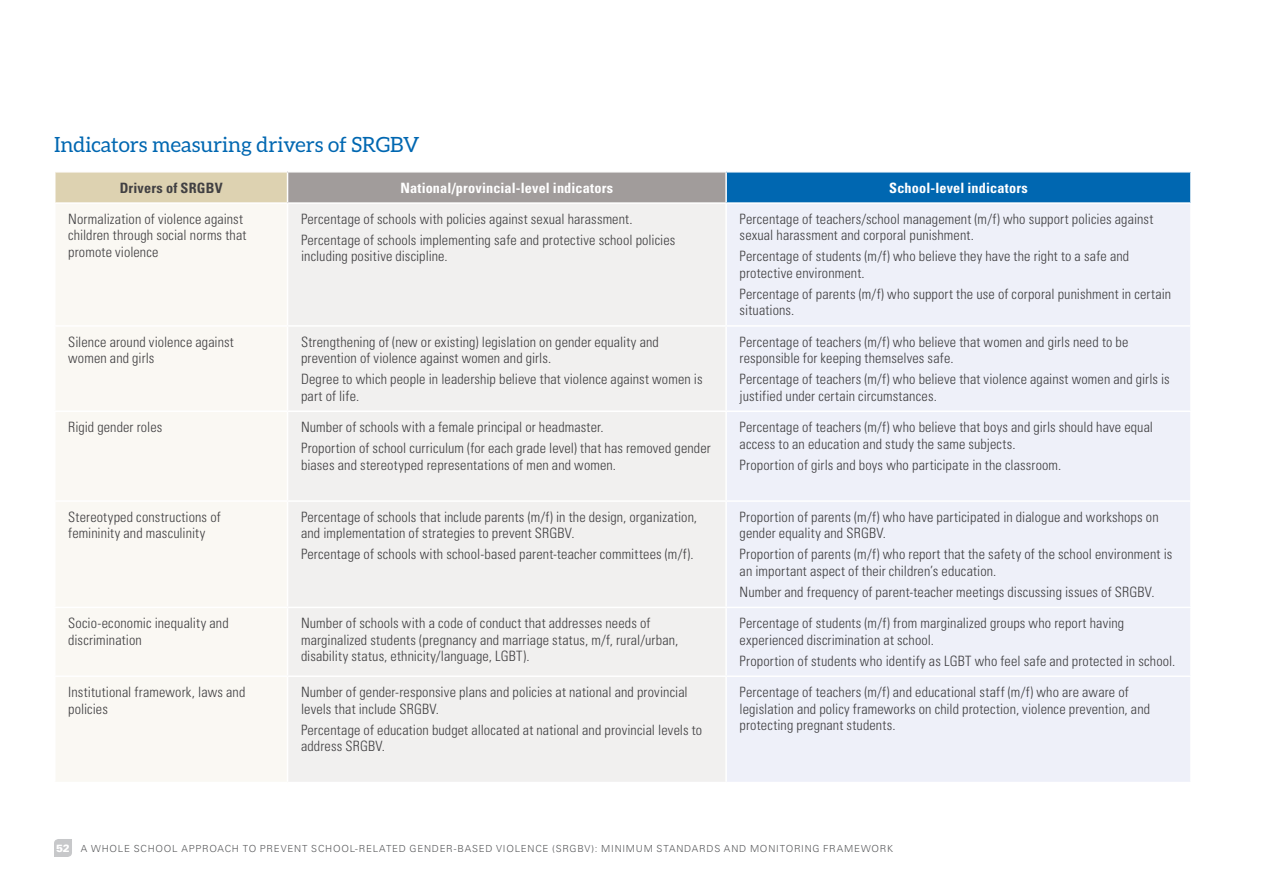
<style>
.page{position:relative;width:1263px;height:893px;background:#fff}
.page>*{position:absolute;margin:0;border:0;box-sizing:border-box;transform-origin:0 0}
.t1{font:21px "Aleo";color:#0067b1}
.t2{font:300 condensed 14.25px/16.5px "Univers LT Std";letter-spacing:.01em;color:#414042}
.t3{font:700 condensed 14.25px "Univers LT Std";letter-spacing:.01em;color:#fff}
.t4{font:700 condensed 14.25px "Univers LT Std";letter-spacing:.015em;color:#414042}
.t5{font:300 9.75px "Univers LT Pro 45";letter-spacing:.075em;color:#58595b}
.s1{font-family:"Univers LT Std";font-weight:900;font-size:10.5px;color:#fff}
</style>
<div class="page">
<svg style="left:54px;top:839px;width:18px;height:18px"></svg>
<div style="left:55px;top:172px;width:233px;height:31px;background:#ddd2b1"></div>
<div style="left:288px;top:172px;width:438px;height:31px;background:#a19c9b"></div>
<div style="left:726px;top:172px;width:465px;height:31px;background:#0067b1"></div>
<div style="left:56px;top:204px;width:230px;height:577px;background:#faf8f3"></div>
<div style="left:288px;top:204px;width:437px;height:578px;background:#f1f0ef"></div>
<div style="left:727px;top:204px;width:463px;height:578px;background:#eef0f9"></div>
<hr style="left:54px;top:171px;width:234px;height:2px;background:#fff">
<hr style="left:54px;top:173px;width:2px;height:29px;background:#fff">
<hr style="left:288px;top:171px;width:438px;height:2px;background:#fff">
<svg style="left:287px;top:173px;width:1px;height:29px"></svg>
<hr style="left:726px;top:171px;width:466px;height:2px;background:#fff">
<hr style="left:725px;top:173px;width:2px;height:29px;background:#fff">
<hr style="left:1190px;top:173px;width:2px;height:29px;background:#fff">
<hr style="left:54px;top:202px;width:234px;height:2px;background:#fff">
<hr style="left:288px;top:202px;width:438px;height:2px;background:#fff">
<hr style="left:726px;top:202px;width:466px;height:2px;background:#fff">
<hr style="left:54px;top:325px;width:234px;height:2px;background:#fff">
<hr style="left:288px;top:325px;width:438px;height:2px;background:#fff">
<hr style="left:726px;top:325px;width:466px;height:2px;background:#fff">
<hr style="left:54px;top:410px;width:234px;height:2px;background:#fff">
<hr style="left:288px;top:410px;width:438px;height:2px;background:#fff">
<hr style="left:726px;top:410px;width:466px;height:2px;background:#fff">
<hr style="left:54px;top:500px;width:234px;height:2px;background:#fff">
<hr style="left:288px;top:500px;width:438px;height:2px;background:#fff">
<hr style="left:726px;top:500px;width:466px;height:2px;background:#fff">
<hr style="left:54px;top:607px;width:234px;height:1px;background:#fff">
<hr style="left:288px;top:607px;width:438px;height:1px;background:#fff">
<hr style="left:726px;top:607px;width:466px;height:1px;background:#fff">
<hr style="left:54px;top:675px;width:234px;height:2px;background:#fff">
<hr style="left:288px;top:675px;width:438px;height:2px;background:#fff">
<hr style="left:726px;top:675px;width:466px;height:2px;background:#fff">
<h1 class="t1" style="left:54px;top:133px;width:367px">Indicators measuring drivers of SRGBV</h1>
<p class="t4" style="left:120px;top:179px;width:104px">Drivers of SRGBV</p>
<p class="t3" style="left:400px;top:179px;width:214px">National/provincial-level indicators</p>
<p class="t3" style="left:889px;top:179px;width:140px">School-level indicators</p>
<p class="t2" style="left:68px;top:211px;width:180px">Normalization of violence against children through social norms that promote violence</p>
<p class="t2" style="left:301px;top:208px;width:376px;line-height:21px">Percentage of schools with policies against sexual harassment.<br>Percentage of schools implementing safe and protective school policies</p>
<p class="t2" style="left:740px;top:211px;width:415px">Percentage of teachers/school management (m/f) who support policies against sexual harassment and corporal punishment.</p>
<p class="t2" style="left:740px;top:248px;width:391px">Percentage of students (m/f) who believe they have the right to a safe and protective environment.</p>
<p class="t2" style="left:740px;top:286px;width:433px">Percentage of parents (m/f) who support the use of corporal punishment in certain situations.</p>
<p class="t2" style="left:301px;top:248px;width:148px">including positive discipline.</p>
<p class="t2" style="left:68px;top:333px;width:167px">Silence around violence against women and girls</p>
<p class="t2" style="left:301px;top:333px;width:359px">Strengthening of (new or existing) legislation on gender equality and prevention of violence against women and girls.</p>
<p class="t2" style="left:301px;top:371px;width:403px">Degree to which people in leadership believe that violence against women is part of life.</p>
<p class="t2" style="left:68px;top:419px;width:96px">Rigid gender roles</p>
<p class="t2" style="left:301px;top:417px;width:411px;line-height:21px">Number of schools with a female principal or headmaster.<br>Proportion of school curriculum (for each grade level) that has removed gender</p>
<p class="t2" style="left:301px;top:456px;width:317px">biases and stereotyped representations of men and women.</p>
<p class="t2" style="left:68px;top:509px;width:154px">Stereotyped constructions of femininity and masculinity</p>
<p class="t2" style="left:301px;top:509px;width:398px">Percentage of schools that include parents (m/f) in the design, organization, and implementation of strategies to prevent SRGBV.</p>
<p class="t2" style="left:301px;top:546px;width:394px">Percentage of schools with school-based parent-teacher committees (m/f).</p>
<p class="t2" style="left:740px;top:333px;width:390px">Percentage of teachers (m/f) who believe that women and girls need to be responsible for keeping themselves safe.</p>
<p class="t2" style="left:740px;top:371px;width:432px">Percentage of teachers (m/f) who believe that violence against women and girls is justified under certain circumstances.</p>
<p class="t2" style="left:740px;top:419px;width:415px">Percentage of teachers (m/f) who believe that boys and girls should have equal access to an education and study the same subjects.</p>
<p class="t2" style="left:740px;top:456px;width:323px">Proportion of girls and boys who participate in the classroom.</p>
<p class="t2" style="left:740px;top:509px;width:420px">Proportion of parents (m/f) who have participated in dialogue and workshops on gender equality and SRGBV.</p>
<p class="t2" style="left:740px;top:546px;width:434px">Proportion of parents (m/f) who report that the safety of the school environment is an important aspect of their children’s education.</p>
<p class="t2" style="left:740px;top:584px;width:416px">Number and frequency of parent-teacher meetings discussing issues of SRGBV.</p>
<p class="t2" style="left:68px;top:615px;width:162px">Socio-economic inequality and discrimination</p>
<p class="t2" style="left:301px;top:615px;width:379px">Number of schools with a code of conduct that addresses needs of marginalized students (pregnancy and marriage status, m/f, rural/urban, disability status, ethnicity/language, LGBT).</p>
<p class="t2" style="left:740px;top:615px;width:386px">Percentage of students (m/f) from marginalized groups who report having experienced discrimination at school.</p>
<p class="t2" style="left:740px;top:652px;width:437px">Proportion of students who identify as LGBT who feel safe and protected in school.</p>
<p class="t2" style="left:68px;top:684px;width:179px">Institutional framework, laws and policies</p>
<p class="t2" style="left:301px;top:684px;width:388px">Number of gender-responsive plans and policies at national and provincial levels that include SRGBV.</p>
<p class="t2" style="left:301px;top:721px;width:403px">Percentage of education budget allocated at national and provincial levels to address SRGBV.</p>
<p class="t2" style="left:740px;top:684px;width:412px">Percentage of teachers (m/f) and educational staff (m/f) who are aware of legislation and policy frameworks on child protection, violence prevention, and protecting pregnant students.</p>
<p class="t5" style="left:56px;top:842px;width:838px"><span class="s1">52</span> A WHOLE SCHOOL APPROACH TO PREVENT SCHOOL-RELATED GENDER-BASED VIOLENCE (SRGBV): MINIMUM STANDARDS AND MONITORING FRAMEWORK</p>
</div>
